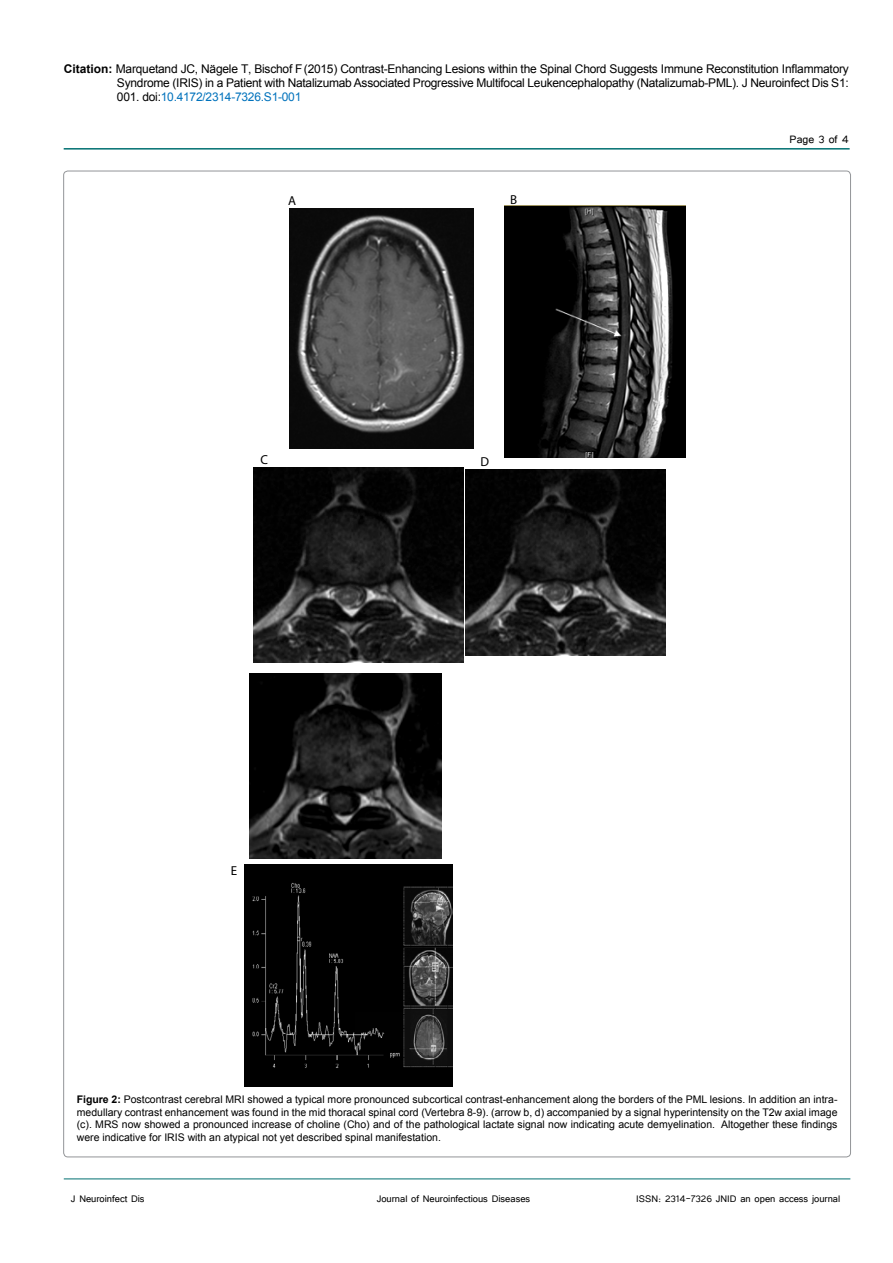
<style>
.page{position:relative;width:893px;height:1263px;background:#fff}
.page>*{position:absolute;margin:0;border:0;box-sizing:border-box;transform-origin:0 0}
.t1{font:13.5px "Tunga";color:#000}
.t2{font:13.05px "Myriad Pro";color:#000}
.t3{font:12px/14.4px "Arial";letter-spacing:-.02em;color:#000;text-align:justify}
.t4{font:12px "Tunga";color:#000}
.t5{font:10.5px/12.6px "Arial";color:#000;text-align:justify}
.s1{font-weight:700}
.s2{color:#0072bc}
</style>
<div class="page">
<hr style="left:64px;top:148px;width:786px;height:2px;background:#007071">
<hr style="left:64px;top:1179px;width:786px;height:1px;background:#007071">
<img style="left:290px;top:209px;width:184px;height:240px">
<img style="left:505px;top:206px;width:180px;height:251px">
<img style="left:254px;top:467px;width:209px;height:195px">
<img style="left:466px;top:469px;width:200px;height:187px">
<img style="left:249px;top:673px;width:193px;height:185px">
<img style="left:245px;top:864px;width:208px;height:223px">
<img style="left:356px;top:1012px;width:62px;height:28px">
<p class="t3" style="left:117px;top:61px;width:733px;text-indent:-53px"><span class="s1">Citation:</span> Marquetand JC, Nägele T, Bischof F(2015) Contrast-Enhancing Lesions within the Spinal Chord Suggests Immune Reconstitution Inflammatory Syndrome (IRIS) in a Patient with Natalizumab Associated Progressive Multifocal Leukencephalopathy (Natalizumab-PML). J Neuroinfect Dis S1:<br>001. doi:<span class="s2">10.4172/2314-7326.S1-001</span></p>
<p class="t1" style="left:790px;top:131px;width:61px">Page 3 of 4</p>
<p class="t2" style="left:288px;top:193px;width:9px">A</p>
<p class="t2" style="left:510px;top:191px;width:9px">B</p>
<p class="t2" style="left:261px;top:452px;width:9px">C</p>
<p class="t2" style="left:480px;top:454px;width:10px">D</p>
<p class="t2" style="left:231px;top:862px;width:8px">E</p>
<p class="t5" style="left:77px;top:1093px;width:762px"><span class="s1">Figure 2:</span> Postcontrast cerebral MRI showed a typical more pronounced subcortical contrast-enhancement along the borders of the PML lesions. In addition an intra&shy;medullary contrast enhancement was found in the mid thoracal spinal cord (Vertebra 8-9). (arrow b, d) accompanied by a signal hyperintensity on the T2w axial image (c). MRS now showed a pronounced increase of choline (Cho) and of the pathological lactate signal now indicating acute demyelination. Altogether these findings were indicative for IRIS with an atypical not yet described spinal manifestation.</p>
<p class="t4" style="left:71px;top:1190px;width:75px">J Neuroinfect Dis</p>
<p class="t4" style="left:377px;top:1190px;width:155px">Journal of Neuroinfectious Diseases</p>
<p class="t4" style="left:636px;top:1190px;width:206px">ISSN: 2314-7326 JNID an open access journal</p>
</div>
